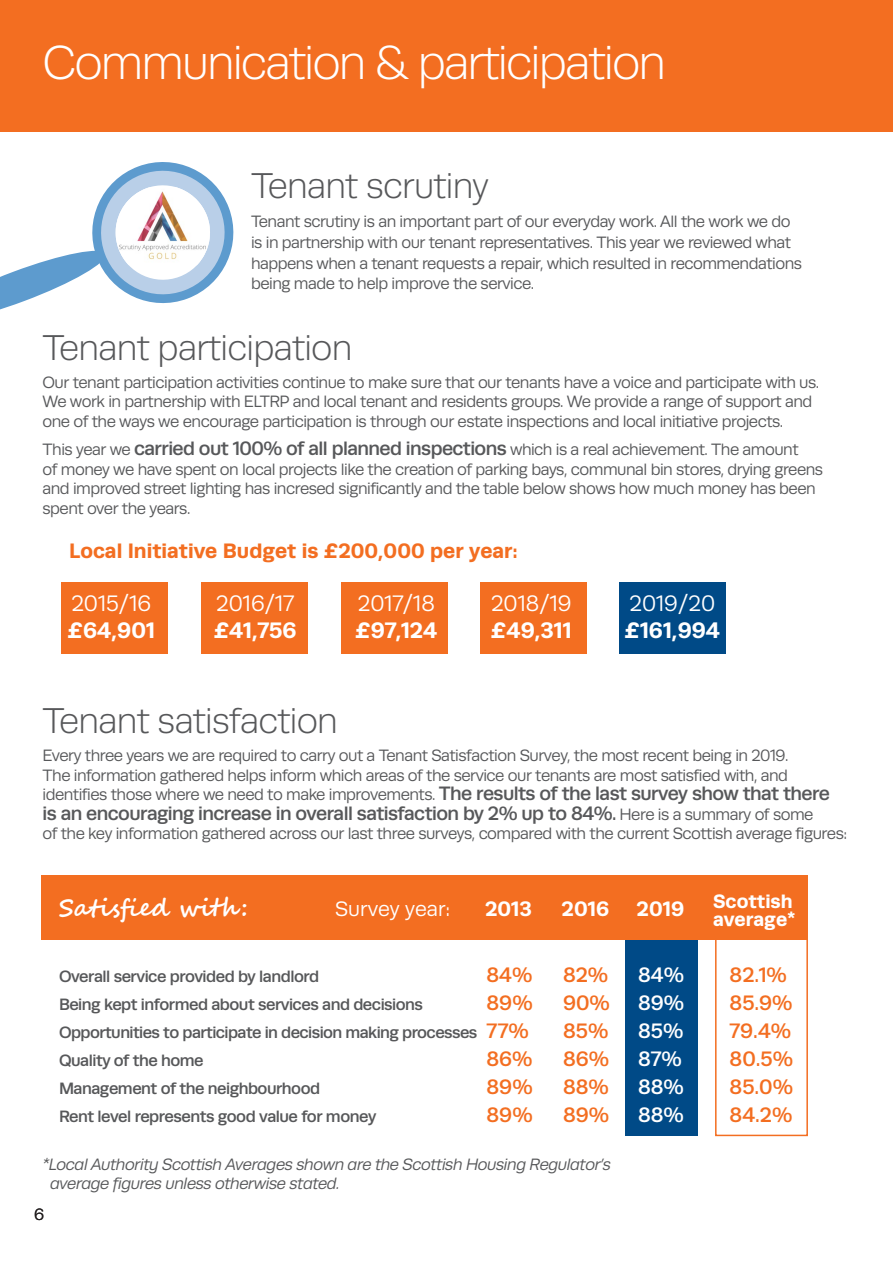
<style>
.page{position:relative;width:893px;height:1263px;background:#fff}
.page>*{position:absolute;margin:0;border:0;box-sizing:border-box;transform-origin:0 0}
.t1{font:300 48px "Runda";letter-spacing:-.04em;color:#fff}
.t2{font:300 36px "Runda";letter-spacing:-.02em;color:#57585a}
.t3{font:700 24px "Segoe Script";color:#fff}
.t4{font:700 22.5px "Runda";color:#fff}
.t5{font:22.5px "Runda";color:#fff}
.t6{font:500 21px "Runda";color:#f36e21}
.t7{font:700 21px "Runda";color:#f36e21}
.t8{font:500 21px "Runda";color:#fff}
.t9{font:700 21px "Runda";color:#fff}
.t10{font:21px "Runda";color:#fff}
.t11{font:500 19.5px "Runda";letter-spacing:-.03em;color:#57585a}
.t12{font:700 19.5px/18px "Runda";color:#fff}
.t13{font:16.5px/19.5px "Runda";letter-spacing:-.03em;color:#57585a}
.t14{font:500 16.5px "Runda";letter-spacing:-.03em;color:#57585a}
.t15{font:italic 16.5px/19.5px "Runda";letter-spacing:-.03em;color:#57585a}
.t16{font:16.5px "Runda";color:#231f20}
.s1{font-weight:500;font-size:19.5px}
.s2{font-weight:400;font-size:16.5px}
.s3{font-size:21px;color:#f36e21}
</style>
<div class="page">
<div style="left:625px;top:940px;width:72px;height:195px;background:#004a87"></div>
<svg style="left:715px;top:940px;width:93px;height:197px"></svg>
<div style="left:61px;top:582px;width:106px;height:72px;background:#f36e21"></div>
<div style="left:201px;top:582px;width:107px;height:72px;background:#f36e21"></div>
<div style="left:341px;top:582px;width:106px;height:72px;background:#f36e21"></div>
<div style="left:620px;top:582px;width:106px;height:72px;background:#004a87"></div>
<div style="left:480px;top:582px;width:107px;height:72px;background:#f36e21"></div>
<div style="left:41px;top:875px;width:767px;height:65px;background:#f36e21"></div>
<div style="left:0;top:0;width:893px;height:132px;background:#f36e21"></div>
<svg style="left:0;top:162px;width:234px;height:148px"></svg>
<img style="left:116px;top:187px;width:94px;height:78px">
<p class="t1" style="left:43px;top:37px;width:625px">Communication &amp; participation</p>
<p class="t2" style="left:251px;top:166px;width:239px">Tenant scrutiny</p>
<p class="t13" style="left:251px;top:211px;width:552px;line-height:21px">Tenant scrutiny is an important part of our everyday work. All the work we do is in partnership with our tenant representatives. This year we reviewed what happens when a tenant requests a repair, which resulted in recommendations</p>
<p class="t13" style="left:251px;top:273px;width:285px">being made to help improve the service.</p>
<p class="t2" style="left:43px;top:328px;width:311px">Tenant participation</p>
<p class="t13" style="left:43px;top:373px;width:778px">Our tenant participation activities continue to make sure that our tenants have a voice and participate with us.<br>We work in partnership with ELTRP and local tenant and residents groups. We provide a range of support and one of the ways we encourage participation is through our estate inspections and local initiative projects.</p>
<p class="t13" style="left:43px;top:440px;width:782px">This year we <span class="s1">carried out 100% of all planned inspections</span> which is a real achievement. The amount<br>of money we have spent on local projects like the creation of parking bays, communal bin stores, drying greens and improved street lighting has incresed significantly and the table below shows how much money has been spent over the years.</p>
<p class="t7" style="left:69px;top:539px;width:450px">Local Initiative Budget is £200,000 per year:</p>
<p class="t5" style="left:71px;top:591px;width:81px">2015/16</p>
<p class="t5" style="left:216px;top:591px;width:80px">2016/17</p>
<p class="t5" style="left:358px;top:591px;width:79px">2017/18</p>
<p class="t5" style="left:491px;top:591px;width:82px">2018/19</p>
<p class="t5" style="left:629px;top:591px;width:87px">2019/20</p>
<p class="t4" style="left:68px;top:617px;width:89px">£64,901</p>
<p class="t4" style="left:214px;top:617px;width:85px">£41,756</p>
<p class="t4" style="left:355px;top:617px;width:84px">£97,124</p>
<p class="t4" style="left:491px;top:617px;width:82px">£49,311</p>
<p class="t4" style="left:624px;top:617px;width:97px">£161,994</p>
<p class="t2" style="left:43px;top:701px;width:297px">Tenant satisfaction</p>
<p class="t13" style="left:43px;top:746px;width:789px">Every three years we are required to carry out a Tenant Satisfaction Survey, the most recent being in 2019.<br>The information gathered helps inform which areas of the service our tenants are most satisfied with, and identifies those where we need to make improvements. <span class="s1">The results of the last survey show that there</span></p>
<p class="t11" style="left:43px;top:802px;width:772px">is an encouraging increase in overall satisfaction by 2% up to 84%. <span class="s2">Here is a summary of some</span></p>
<p class="t13" style="left:43px;top:824px;width:806px">of the key information gathered across our last three surveys, compared with the current Scottish average figures:</p>
<p class="t3" style="left:59px;top:888px;width:191px">Satisfied with:</p>
<p class="t10" style="left:335px;top:897px;width:117px">Survey year:</p>
<p class="t9" style="left:485px;top:896px;width:48px">2013</p>
<p class="t9" style="left:562px;top:896px;width:49px">2016</p>
<p class="t9" style="left:637px;top:896px;width:49px">2019</p>
<p class="t12" style="left:713px;top:892px;width:84px">Scottish average*</p>
<p class="t14" style="left:59px;top:967px;width:262px">Overall service provided by landlord</p>
<p class="t6" style="left:487px;top:963px;width:47px">84%</p>
<p class="t6" style="left:563px;top:963px;width:47px">82%</p>
<p class="t8" style="left:638px;top:963px;width:47px">84%</p>
<p class="t6" style="left:730px;top:963px;width:59px">82.1%</p>
<p class="t14" style="left:59px;top:995px;width:366px">Being kept informed about services and decisions</p>
<p class="t6" style="left:487px;top:991px;width:48px">89%</p>
<p class="t6" style="left:563px;top:991px;width:48px">90%</p>
<p class="t8" style="left:638px;top:991px;width:48px">89%</p>
<p class="t6" style="left:730px;top:991px;width:65px">85.9%</p>
<p class="t14" style="left:59px;top:1023px;width:471px">Opportunities to participate in decision making processes <span class="s3">77%</span></p>
<p class="t6" style="left:563px;top:1019px;width:47px">85%</p>
<p class="t8" style="left:638px;top:1019px;width:47px">85%</p>
<p class="t6" style="left:730px;top:1019px;width:63px">79.4%</p>
<p class="t14" style="left:59px;top:1051px;width:146px">Quality of the home</p>
<p class="t6" style="left:487px;top:1047px;width:48px">86%</p>
<p class="t6" style="left:563px;top:1047px;width:48px">86%</p>
<p class="t8" style="left:638px;top:1047px;width:45px">87%</p>
<p class="t6" style="left:730px;top:1047px;width:65px">80.5%</p>
<p class="t14" style="left:59px;top:1079px;width:263px">Management of the neighbourhood</p>
<p class="t6" style="left:487px;top:1075px;width:48px">89%</p>
<p class="t6" style="left:563px;top:1075px;width:47px">88%</p>
<p class="t8" style="left:638px;top:1075px;width:47px">88%</p>
<p class="t6" style="left:730px;top:1075px;width:65px">85.0%</p>
<p class="t14" style="left:59px;top:1107px;width:319px">Rent level represents good value for money</p>
<p class="t6" style="left:487px;top:1103px;width:48px">89%</p>
<p class="t6" style="left:563px;top:1103px;width:48px">89%</p>
<p class="t8" style="left:638px;top:1103px;width:47px">88%</p>
<p class="t6" style="left:730px;top:1103px;width:64px">84.2%</p>
<p class="t15" style="left:50px;top:1154px;width:563px;text-indent:-8px">*Local Authority Scottish Averages shown are the Scottish Housing Regulator’s average figures unless otherwise stated.</p>
<p class="t16" style="left:34px;top:1205px;width:12px">6</p>
</div>
